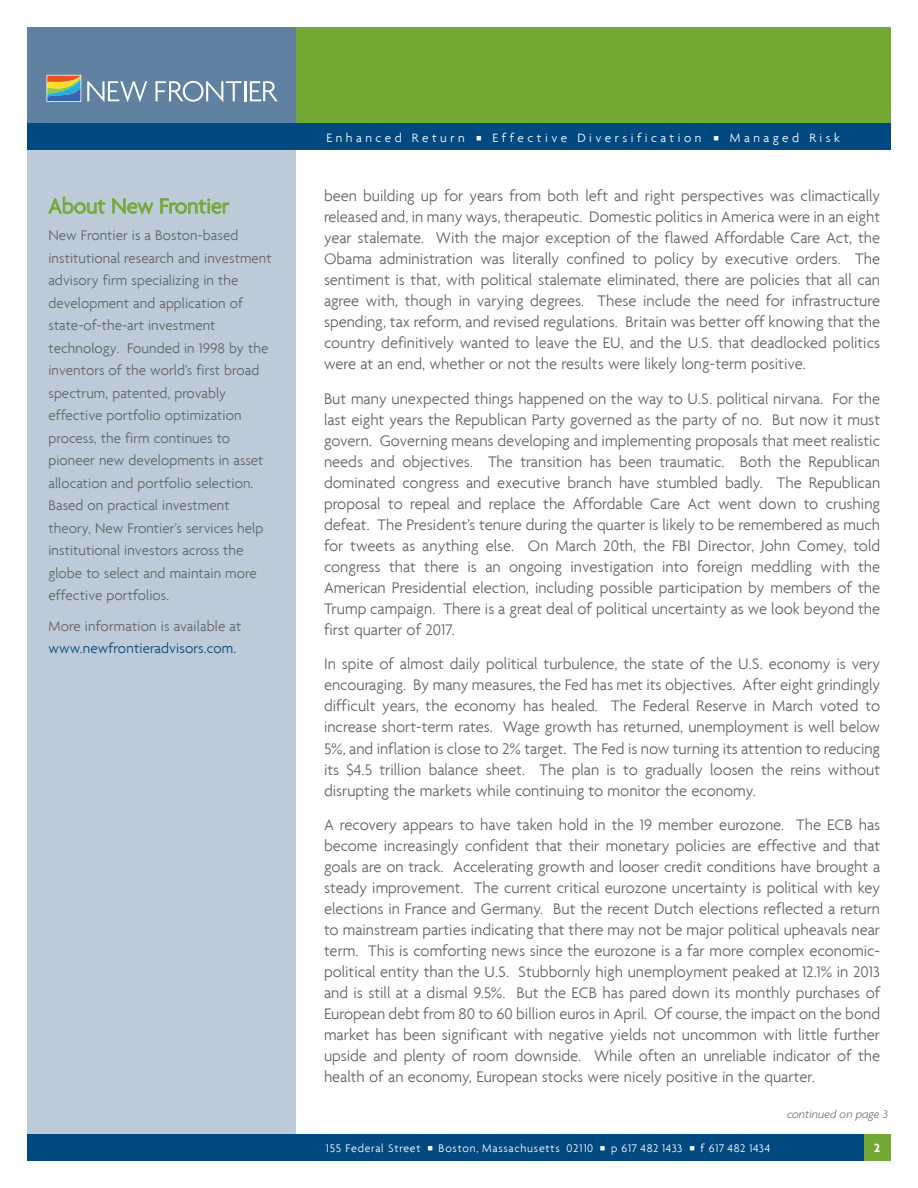
<style>
.page{position:relative;width:918px;height:1188px;background:#fff}
.page>*{position:absolute;margin:0;border:0;box-sizing:border-box;transform-origin:0 0}
.t1{font:300 22.5px "Agenda";color:#74a835}
.t2{font:300 16.5px/21px "Agenda";color:#636466;text-align:justify}
.t3{font:300 15px/22.5px "Agenda";letter-spacing:.005em;color:#636466}
.t4{font:300 15px "Agenda";letter-spacing:.01em;color:#004880}
.t5{font:300 13.05px "Agenda";letter-spacing:.265em;color:#fff}
.t6{font:700 12.75px "Agenda";color:#fff}
.t7{font:italic 300 12px "Agenda";letter-spacing:.005em;color:#636466}
.t8{font:300 11.85px "Agenda";letter-spacing:.065em;color:#fff}
</style>
<div class="page">
<div style="left:27px;top:27px;width:864px;height:108px;background:#74a835"></div>
<div style="left:27px;top:27px;width:268px;height:108px;background:#6082a0"></div>
<div style="left:47px;top:75px;width:34px;height:27px;border:1px solid #fff"></div>
<svg style="left:87px;top:81px;width:60px;height:21px"></svg>
<svg style="left:156px;top:81px;width:86px;height:21px"></svg>
<hr style="left:244px;top:81px;width:2px;height:20px;background:#fff">
<svg style="left:250px;top:81px;width:28px;height:20px"></svg>
<svg style="left:47px;top:76px;width:33px;height:25px"></svg>
<div style="left:27px;top:123px;width:268px;height:1028px;background:#bccbd7"></div>
<div style="left:27px;top:123px;width:864px;height:27px;background:#004880"></div>
<div style="left:27px;top:1134px;width:864px;height:27px;background:#004880"></div>
<div style="left:864px;top:1134px;width:27px;height:27px;background:#74a835"></div>
<svg style="left:48px;top:197px;width:58px;height:17px"></svg>
<svg style="left:112px;top:198px;width:41px;height:16px"></svg>
<svg style="left:160px;top:198px;width:69px;height:16px"></svg>
<h1 class="t1" style="left:48px;top:193px;width:182px">About New Frontier</h1>
<p class="t3" style="left:48px;top:224px;width:225px">New Frontier is a Boston-based institutional research and investment advisory firm specializing in the development and application of state-of-the-art investment technology. Founded in 1998 by the inventors of the world’s first broad spectrum, patented, provably effective portfolio optimization process, the firm continues to pioneer new developments in asset allocation and portfolio selection.<br>Based on practical investment theory, New Frontier’s services help institutional investors across the globe to select and maintain more effective portfolios.</p>
<p class="t3" style="left:48px;top:615px;width:194px">More information is available at</p>
<p class="t4" style="left:48px;top:639px;width:189px">www.newfrontieradvisors.com.</p>
<p class="t5" style="left:326px;top:130px;width:140px">Enhanced Return</p>
<p class="t5" style="left:492px;top:130px;width:210px">Effective Diversification</p>
<p class="t5" style="left:730px;top:130px;width:111px">Managed Risk</p>
<p class="t2" style="left:324px;top:185px;width:558px">been building up for years from both left and right perspectives was climactically released and, in many ways, therapeutic. Domestic politics in America were in an eight year stalemate. With the major exception of the flawed Affordable Care Act, the Obama administration was literally confined to policy by executive orders. The sentiment is that, with political stalemate eliminated, there are policies that all can agree with, though in varying degrees. These include the need for infrastructure spending, tax reform, and revised regulations. Britain was better off knowing that the country definitively wanted to leave the EU, and the U.S. that deadlocked politics were at an end, whether or not the results were likely long-term positive.</p>
<p class="t2" style="left:324px;top:388px;width:558px">But many unexpected things happened on the way to U.S. political nirvana. For the last eight years the Republican Party governed as the party of no. But now it must govern. Governing means developing and implementing proposals that meet realistic needs and objectives. The transition has been traumatic. Both the Republican dominated congress and executive branch have stumbled badly. The Republican proposal to repeal and replace the Affordable Care Act went down to crushing defeat. The President’s tenure during the quarter is likely to be remembered as much for tweets as anything else. On March 20th, the FBI Director, John Comey, told congress that there is an ongoing investigation into foreign meddling with the American Presidential election, including possible participation by members of the Trump campaign. There is a great deal of political uncertainty as we look beyond the first quarter of 2017.</p>
<p class="t2" style="left:324px;top:653px;width:558px">In spite of almost daily political turbulence, the state of the U.S. economy is very encouraging. By many measures, the Fed has met its objectives. After eight grindingly difficult years, the economy has healed. The Federal Reserve in March voted to increase short-term rates. Wage growth has returned, unemployment is well below 5%, and inflation is close to 2% target. The Fed is now turning its attention to reducing its $4.5 trillion balance sheet. The plan is to gradually loosen the reins without disrupting the markets while continuing to monitor the economy.</p>
<p class="t2" style="left:324px;top:814px;width:558px">A recovery appears to have taken hold in the 19 member eurozone. The ECB has become increasingly confident that their monetary policies are effective and that goals are on track. Accelerating growth and looser credit conditions have brought a steady improvement. The current critical eurozone uncertainty is political with key elections in France and Germany. But the recent Dutch elections reflected a return to mainstream parties indicating that there may not be major political upheavals near term. This is comforting news since the eurozone is a far more complex economic&shy;political entity than the U.S. Stubbornly high unemployment peaked at 12.1% in 2013 and is still at a dismal 9.5%. But the ECB has pared down its monthly purchases of European debt from 80 to 60 billion euros in April. Of course, the impact on the bond market has been significant with negative yields not uncommon with little further upside and plenty of room downside. While often an unreliable indicator of the health of an economy, European stocks were nicely positive in the quarter.</p>
<p class="t7" style="left:787px;top:1107px;width:102px">continued on page 3</p>
<p class="t8" style="left:326px;top:1141px;width:96px">155 Federal Street</p>
<p class="t8" style="left:439px;top:1141px;width:156px">Boston, Massachusetts 02110</p>
<p class="t8" style="left:611px;top:1141px;width:73px">p 617 482 1433</p>
<p class="t8" style="left:701px;top:1141px;width:71px">f 617 482 1434</p>
<p class="t6" style="left:874px;top:1140px;width:8px">2</p>
</div>
